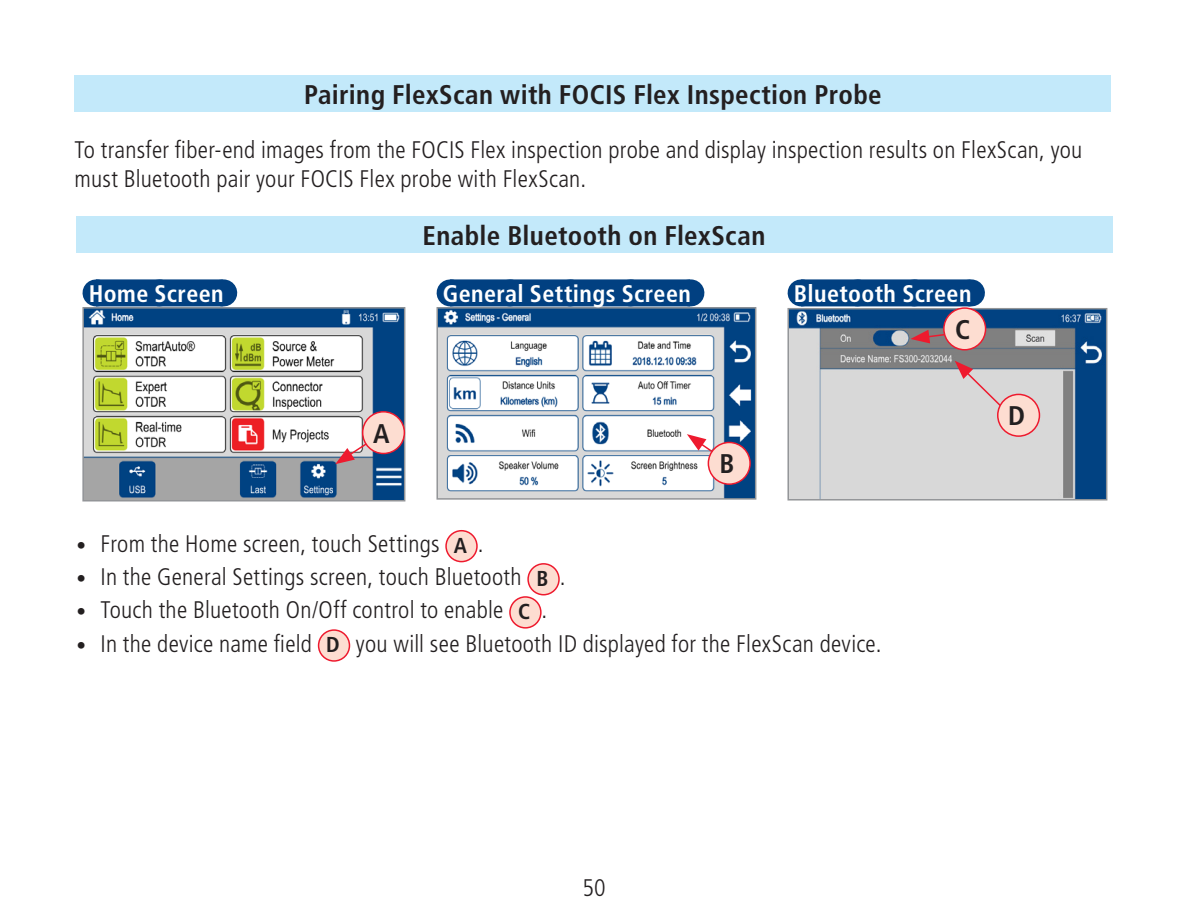
<style>
.page{position:relative;width:1188px;height:918px;background:#fff}
.page>*{position:absolute;margin:0;border:0;box-sizing:border-box;transform-origin:0 0}
.QRG_Head_9pt{font:700 condensed 27px "Frutiger LT Std";letter-spacing:.015em;color:#231f20}
.QRG_Callout_CIRCLE{font:700 condensed 27px "Frutiger LT Std";color:#231f20}
.QRG_Body{font:300 condensed 24px/28.8px "Frutiger LT Std";letter-spacing:.01em;color:#231f20}
.t1{font:700 condensed 24px "Frutiger LT Std";letter-spacing:.015em;color:#fff}
.QRG_Callout_CIRCLE_i{font:700 condensed 21.6px "Frutiger LT Std";color:#231f20}
.s1{font-size:19.2px}
</style>
<div class="page">
<div style="left:76px;top:217px;width:1036px;height:36px;background:#c3e9fa"></div>
<div style="left:75px;top:76px;width:1036px;height:36px;background:#c3e9fa"></div>
<div style="left:446px;top:531px;width:31px;height:31px;background:#fdddd1;border-radius:50%"></div>
<div style="left:445px;top:530px;width:33px;height:32px;border:2px solid #ee1a2e;border-radius:50%"></div>
<div style="left:528px;top:564px;width:31px;height:31px;background:#fdddd1;border-radius:50%"></div>
<div style="left:527px;top:563px;width:33px;height:32px;border:2px solid #ee1a2e;border-radius:50%"></div>
<div style="left:510px;top:597px;width:31px;height:31px;background:#fdddd1;border-radius:50%"></div>
<div style="left:509px;top:596px;width:33px;height:33px;border:2px solid #ee1a2e;border-radius:50%"></div>
<div style="left:319px;top:630px;width:30px;height:31px;background:#fdddd1;border-radius:50%"></div>
<div style="left:318px;top:629px;width:32px;height:33px;border:2px solid #ee1a2e;border-radius:50%"></div>
<img style="left:85px;top:310px;width:317px;height:189px">
<div style="left:82px;top:307px;width:323px;height:195px;border:2px solid #939598"></div>
<img style="left:439px;top:310px;width:314px;height:187px">
<div style="left:436px;top:307px;width:320px;height:193px;border:2px solid #939598"></div>
<img style="left:790px;top:311px;width:314px;height:187px">
<div style="left:787px;top:308px;width:320px;height:193px;border:2px solid #939598"></div>
<div style="left:96px;top:279px;width:127px;height:27px;background:#014081"></div>
<svg style="left:159px;top:279px;width:32px;height:1px"></svg>
<svg style="left:223px;top:279px;width:1px;height:27px"></svg>
<div style="left:450px;top:279px;width:240px;height:27px;background:#014081"></div>
<svg style="left:510px;top:279px;width:150px;height:1px"></svg>
<svg style="left:690px;top:279px;width:1px;height:27px"></svg>
<div style="left:801px;top:279px;width:169px;height:27px;background:#014081"></div>
<svg style="left:858px;top:279px;width:84px;height:1px"></svg>
<svg style="left:970px;top:279px;width:1px;height:27px"></svg>
<svg style="left:687px;top:434px;width:45px;height:31px"></svg>
<svg style="left:910px;top:326px;width:39px;height:17px"></svg>
<svg style="left:335px;top:433px;width:49px;height:31px"></svg>
<div style="left:363px;top:412px;width:41px;height:41px;background:#fdddd1;border-radius:50%"></div>
<div style="left:362px;top:411px;width:43px;height:43px;border:2px solid #ee1a2e;border-radius:50%"></div>
<div style="left:708px;top:442px;width:42px;height:42px;background:#fdddd1;border-radius:50%"></div>
<div style="left:708px;top:442px;width:43px;height:43px;border:2px solid #ee1a2e;border-radius:50%"></div>
<div style="left:944px;top:308px;width:42px;height:42px;background:#fdddd1;border-radius:50%"></div>
<div style="left:943px;top:307px;width:43px;height:44px;border:2px solid #ee1a2e;border-radius:50%"></div>
<svg style="left:955px;top:361px;width:63px;height:62px;background:#ccbfc1"></svg>
<div style="left:998px;top:394px;width:41px;height:42px;background:#fdddd1;border-radius:50%"></div>
<div style="left:997px;top:394px;width:43px;height:43px;border:2px solid #ee1a2e;border-radius:50%"></div>
<p class="QRG_Head_9pt" style="left:304px;top:79px;width:579px">Pairing FlexScan with FOCIS Flex Inspection Probe</p>
<p class="QRG_Body" style="left:75px;top:136px;width:1009px">To transfer fiber-end images from the FOCIS Flex inspection probe and display inspection results on FlexScan, you must Bluetooth pair your FOCIS Flex probe with FlexScan.</p>
<p class="QRG_Head_9pt" style="left:423px;top:220px;width:344px">Enable Bluetooth on FlexScan</p>
<p class="t1" style="left:89px;top:279px;width:137px">Home Screen</p>
<p class="t1" style="left:443px;top:279px;width:250px">General Settings Screen</p>
<p class="t1" style="left:794px;top:279px;width:179px">Bluetooth Screen</p>
<p class="QRG_Callout_CIRCLE" style="left:373px;top:417px;width:18px">A</p>
<p class="QRG_Callout_CIRCLE" style="left:720px;top:448px;width:17px">B</p>
<p class="QRG_Body" style="left:76px;top:530px;width:365px"><span class="s1">•</span> From the Home screen, touch Settings</p>
<p class="QRG_Callout_CIRCLE_i" style="left:454px;top:533px;width:15px">A</p>
<p class="QRG_Body" style="left:478px;top:530px;width:3px">.</p>
<p class="QRG_Body" style="left:76px;top:563px;width:447px"><span class="s1">•</span> In the General Settings screen, touch Bluetooth</p>
<p class="QRG_Callout_CIRCLE_i" style="left:536px;top:566px;width:14px">B</p>
<p class="QRG_Body" style="left:560px;top:563px;width:3px">.</p>
<p class="QRG_Body" style="left:76px;top:596px;width:428px"><span class="s1">•</span> Touch the Bluetooth On/Off control to enable</p>
<p class="QRG_Callout_CIRCLE_i" style="left:518px;top:599px;width:14px">C</p>
<p class="QRG_Body" style="left:542px;top:596px;width:3px">.</p>
<p class="QRG_Body" style="left:76px;top:629px;width:237px"><span class="s1">•</span> In the device name field</p>
<p class="QRG_Callout_CIRCLE_i" style="left:326px;top:632px;width:15px">D</p>
<p class="QRG_Body" style="left:356px;top:629px;width:523px">you will see Bluetooth ID displayed for the FlexScan device.</p>
<p class="QRG_Callout_CIRCLE" style="left:955px;top:314px;width:17px">C</p>
<p class="QRG_Callout_CIRCLE" style="left:1008px;top:400px;width:19px">D</p>
<p class="QRG_Body" style="left:582px;top:874px;width:25px">50</p>
</div>
